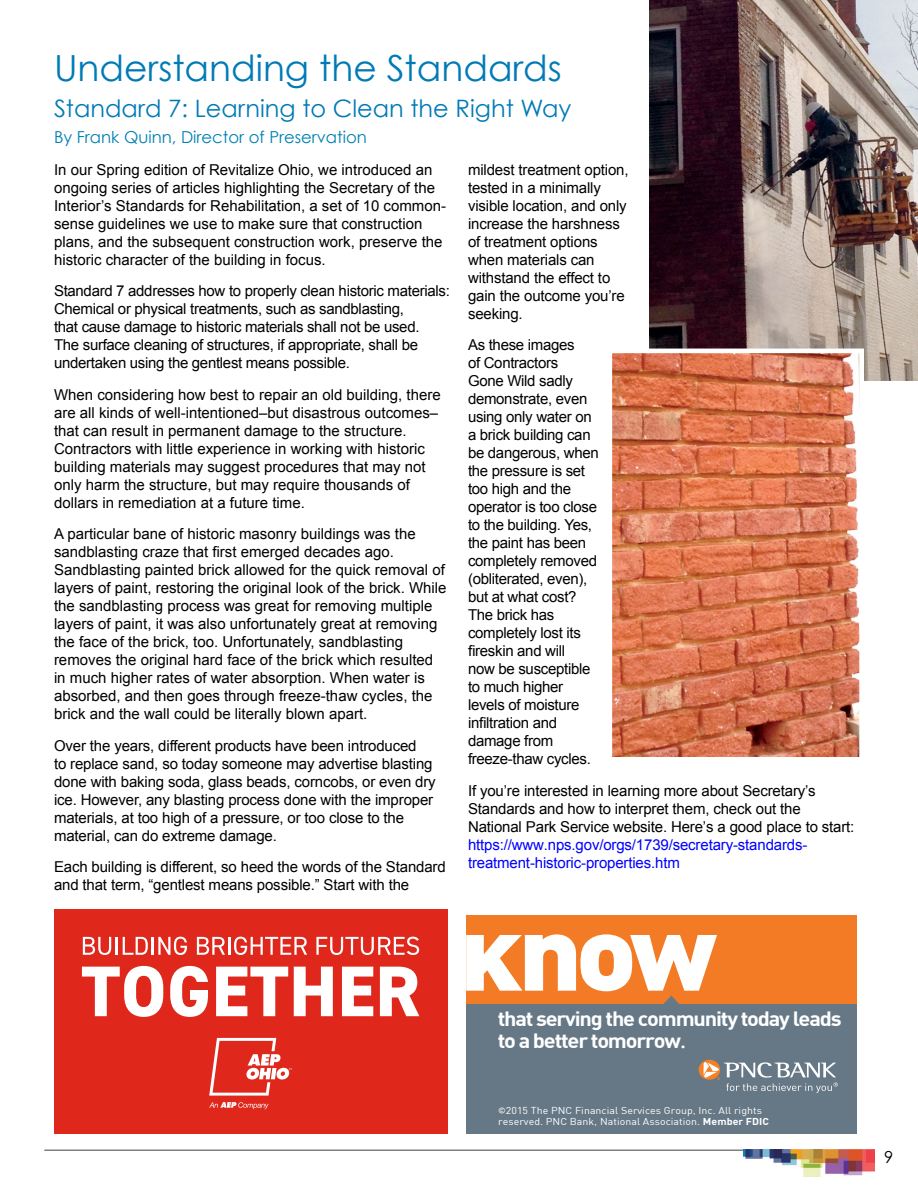
<style>
.page{position:relative;width:918px;height:1188px;background:#fff}
.page>*{position:absolute;margin:0;border:0;box-sizing:border-box;transform-origin:0 0}
.t1{font:36px "Century Gothic";color:#007ab6}
.t2{font:24px "Century Gothic";color:#007ab6}
.t3{font:700 20.25px/21.5px "PNC Sans";letter-spacing:-.055em;color:#fff;scale:1.07 1}
.t4{font:16.5px "Century Gothic";color:#0080b2}
.t5{font:16.5px "Century Gothic";color:#000}
.t6{font:15px/18px "Arial";letter-spacing:-.01em;color:#000}
.t7{font:15px/18px "Arial";letter-spacing:-.01em;color:#00f}
.t8{font:9.9px/10.8px "PNC Sans";letter-spacing:.005em;color:#fff;scale:1.07 1}
.s1{font-family:"Futura";font-weight:500}
.s2{font-weight:700}
</style>
<div class="page">
<hr style="left:44px;top:1149px;width:830px;height:2px;background:#7e8083">
<img style="left:744px;top:1149px;width:130px;height:28px">
<div style="left:54px;top:909px;width:393px;height:225px;background:#df271c"></div>
<svg style="left:83px;top:937px;width:104px;height:18px"></svg>
<svg style="left:197px;top:937px;width:110px;height:18px"></svg>
<svg style="left:316px;top:937px;width:103px;height:18px"></svg>
<svg style="left:82px;top:966px;width:81px;height:51px"></svg>
<svg style="left:170px;top:966px;width:38px;height:51px"></svg>
<svg style="left:216px;top:967px;width:72px;height:49px"></svg>
<svg style="left:294px;top:967px;width:39px;height:49px"></svg>
<svg style="left:342px;top:967px;width:31px;height:49px"></svg>
<svg style="left:380px;top:967px;width:39px;height:49px"></svg>
<svg style="left:209px;top:1102px;width:60px;height:7px"></svg>
<svg style="left:209px;top:1038px;width:83px;height:58px"></svg>
<img style="left:649px;top:0;width:269px;height:381px">
<img style="left:614px;top:355px;width:244px;height:401px">
<div style="left:608px;top:349px;width:256px;height:413px;border:5px solid #fff"></div>
<div style="left:466px;top:916px;width:391px;height:123px;background:#f47b25"></div>
<div style="left:466px;top:1005px;width:391px;height:129px;background:#667886"></div>
<svg style="left:699px;top:1060px;width:139px;height:33px"></svg>
<svg style="left:466px;top:934px;width:251px;height:71px"></svg>
<h1 class="t1" style="left:54px;top:46px;width:509px">Understanding the Standards</h1>
<h2 class="t2" style="left:54px;top:93px;width:519px">Standard 7: Learning to Clean the Right Way</h2>
<p class="t4" style="left:54px;top:127px;width:315px">By Frank Quinn, Director of Preservation</p>
<p class="t6" style="left:54px;top:160px;width:394px">In our Spring edition of Revitalize Ohio, we introduced an ongoing series of articles highlighting the Secretary of the Interior’s Standards for Rehabilitation, a set of 10 common&shy;sense guidelines we use to make sure that construction plans, and the subsequent construction work, preserve the historic character of the building in focus.</p>
<p class="t6" style="left:54px;top:282px;width:397px">Standard 7 addresses how to properly clean historic materials:<br>Chemical or physical treatments, such as sandblasting,<br>that cause damage to historic materials shall not be used.<br>The surface cleaning of structures, if appropriate, shall be undertaken using the gentlest means possible.</p>
<p class="t6" style="left:54px;top:385px;width:388px">When considering how best to repair an old building, there are all kinds of well-intentioned–but disastrous outcomes– that can result in permanent damage to the structure.<br>Contractors with little experience in working with historic building materials may suggest procedures that may not only harm the structure, but may require thousands of dollars in remediation at a future time.</p>
<p class="t6" style="left:54px;top:525px;width:394px">A particular bane of historic masonry buildings was the sandblasting craze that first emerged decades ago.<br>Sandblasting painted brick allowed for the quick removal of layers of paint, restoring the original look of the brick. While the sandblasting process was great for removing multiple layers of paint, it was also unfortunately great at removing the face of the brick, too. Unfortunately, sandblasting removes the original hard face of the brick which resulted in much higher rates of water absorption. When water is absorbed, and then goes through freeze-thaw cycles, the brick and the wall could be literally blown apart.</p>
<p class="t6" style="left:54px;top:736px;width:383px">Over the years, different products have been introduced<br>to replace sand, so today someone may advertise blasting done with baking soda, glass beads, corncobs, or even dry ice. However, any blasting process done with the improper materials, at too high of a pressure, or too close to the material, can do extreme damage.</p>
<p class="t6" style="left:54px;top:858px;width:393px">Each building is different, so heed the words of the Standard and that term, “gentlest means possible.” Start with the</p>
<p class="t6" style="left:468px;top:160px;width:162px">mildest treatment option, tested in a minimally visible location, and only increase the harshness of treatment options when materials can withstand the effect to gain the outcome you’re seeking.</p>
<p class="t6" style="left:468px;top:336px;width:132px">As these images<br>of Contractors<br>Gone Wild sadly demonstrate, even using only water on a brick building can be dangerous, when the pressure is set too high and the operator is too close to the building. Yes, the paint has been completely removed (obliterated, even), but at what cost?<br>The brick has completely lost its fireskin and will<br>now be susceptible to much higher levels of moisture infiltration and damage from freeze-thaw cycles.</p>
<p class="t6" style="left:468px;top:781px;width:388px">If you’re interested in learning more about Secretary’s<br>Standards and how to interpret them, check out the<br>National Park Service website. Here’s a good place to start:</p>
<p class="t7" style="left:468px;top:835px;width:341px">https://www.nps.gov/orgs/1739/secretary-standards&shy;treatment-historic-properties.htm</p>
<h3 class="t3" style="left:498px;top:1008px;width:323px">that serving the community today leads to a better tomorrow<span class="s1">.</span></h3>
<p class="t8" style="left:498px;top:1105px;width:255px">©2015 The PNC Financial Services Group, Inc. All rights reserved. PNC Bank, National Association. <span class="s2">Member FDIC</span></p>
<p class="t5" style="left:884px;top:1147px;width:11px">9</p>
</div>
